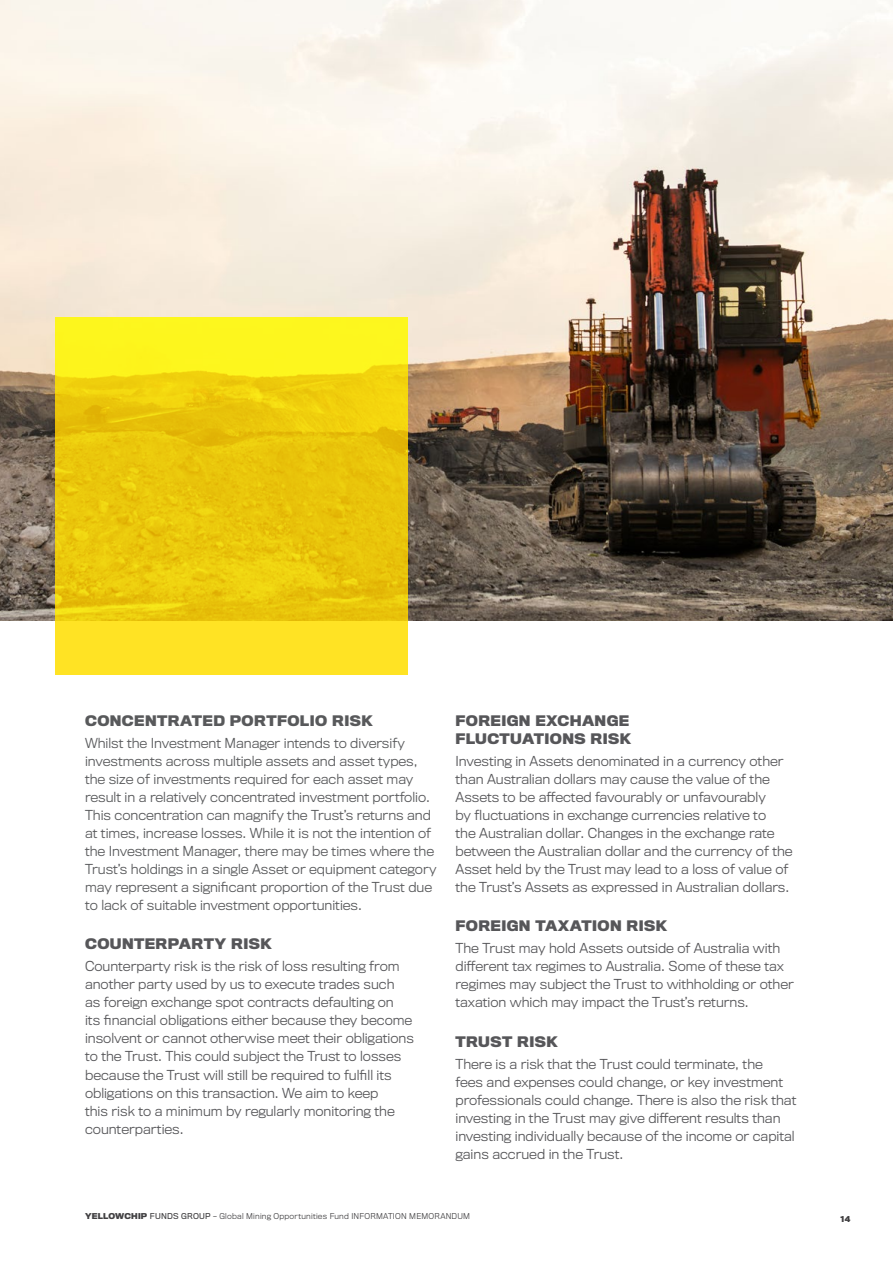
<style>
.page{position:relative;width:893px;height:1263px;background:#fff}
.page>*{position:absolute;margin:0;border:0;box-sizing:border-box;transform-origin:0 0}
.t1{font:700 13.5px/18px "Titling Gothic FB";letter-spacing:.03em;color:#565659}
.t2{font:700 13.5px "Titling Gothic FB";letter-spacing:.03em;color:#58595b}
.t3{font:300 12.75px/18px "Titling Gothic FB";color:#565659}
.t4{font:300 12.75px/18px "Titling Gothic FB";color:#58595b}
.t5{font:300 7.5px "Titling Gothic FB";letter-spacing:.03em;color:#414042}
.t6{font:700 7.5px "Titling Gothic FB";color:#414042}
.s1{font-weight:700}
.s2{font-weight:400}
</style>
<div class="page">
<img style="left:0;top:0;width:893px;height:621px">
<svg style="left:55px;top:317px;width:353px;height:357px;background:#f0d211"></svg>
<p class="t2" style="left:85px;top:712px;width:289px">CONCENTRATED PORTFOLIO RISK</p>
<p class="t4" style="left:85px;top:734px;width:353px">Whilst the Investment Manager intends to diversify investments across multiple assets and asset types, the size of investments required for each asset may result in a relatively concentrated investment portfolio.<br>This concentration can magnify the Trust’s returns and at times, increase losses. While it is not the intention of the Investment Manager, there may be times where the Trust’s holdings in a single Asset or equipment category may represent a significant proportion of the Trust due to lack of suitable investment opportunities.</p>
<p class="t1" style="left:85px;top:935px;width:188px">COUNTERPARTY RISK</p>
<p class="t3" style="left:85px;top:957px;width:330px">Counterparty risk is the risk of loss resulting from another party used by us to execute trades such<br>as foreign exchange spot contracts defaulting on<br>its financial obligations either because they become insolvent or cannot otherwise meet their obligations to the Trust. This could subject the Trust to losses because the Trust will still be required to fulfill its obligations on this transaction. We aim to keep<br>this risk to a minimum by regularly monitoring the counterparties.</p>
<p class="t1" style="left:455px;top:711px;width:177px">FOREIGN EXCHANGE<br>FLUCTUATIONS RISK</p>
<p class="t3" style="left:455px;top:752px;width:339px">Investing in Assets denominated in a currency other than Australian dollars may cause the value of the Assets to be affected favourably or unfavourably<br>by fluctuations in exchange currencies relative to<br>the Australian dollar. Changes in the exchange rate between the Australian dollar and the currency of the Asset held by the Trust may lead to a loss of value of the Trust’s Assets as expressed in Australian dollars.</p>
<p class="t1" style="left:455px;top:917px;width:213px">FOREIGN TAXATION RISK</p>
<p class="t3" style="left:455px;top:939px;width:340px">The Trust may hold Assets outside of Australia with different tax regimes to Australia. Some of these tax regimes may subject the Trust to withholding or other taxation which may impact the Trust’s returns.</p>
<p class="t1" style="left:455px;top:1032px;width:104px">TRUST RISK</p>
<p class="t3" style="left:455px;top:1055px;width:342px">There is a risk that the Trust could terminate, the<br>fees and expenses could change, or key investment professionals could change. There is also the risk that investing in the Trust may give different results than investing individually because of the income or capital gains accrued in the Trust.</p>
<p class="t5" style="left:85px;top:1212px;width:386px"><span class="s1">YELLOWCHIP</span> <span class="s2">FUNDS GROUP</span> – Global Mining Opportunities Fund INFORMATION MEMORANDUM</p>
<p class="t6" style="left:841px;top:1214px;width:11px">14</p>
</div>
